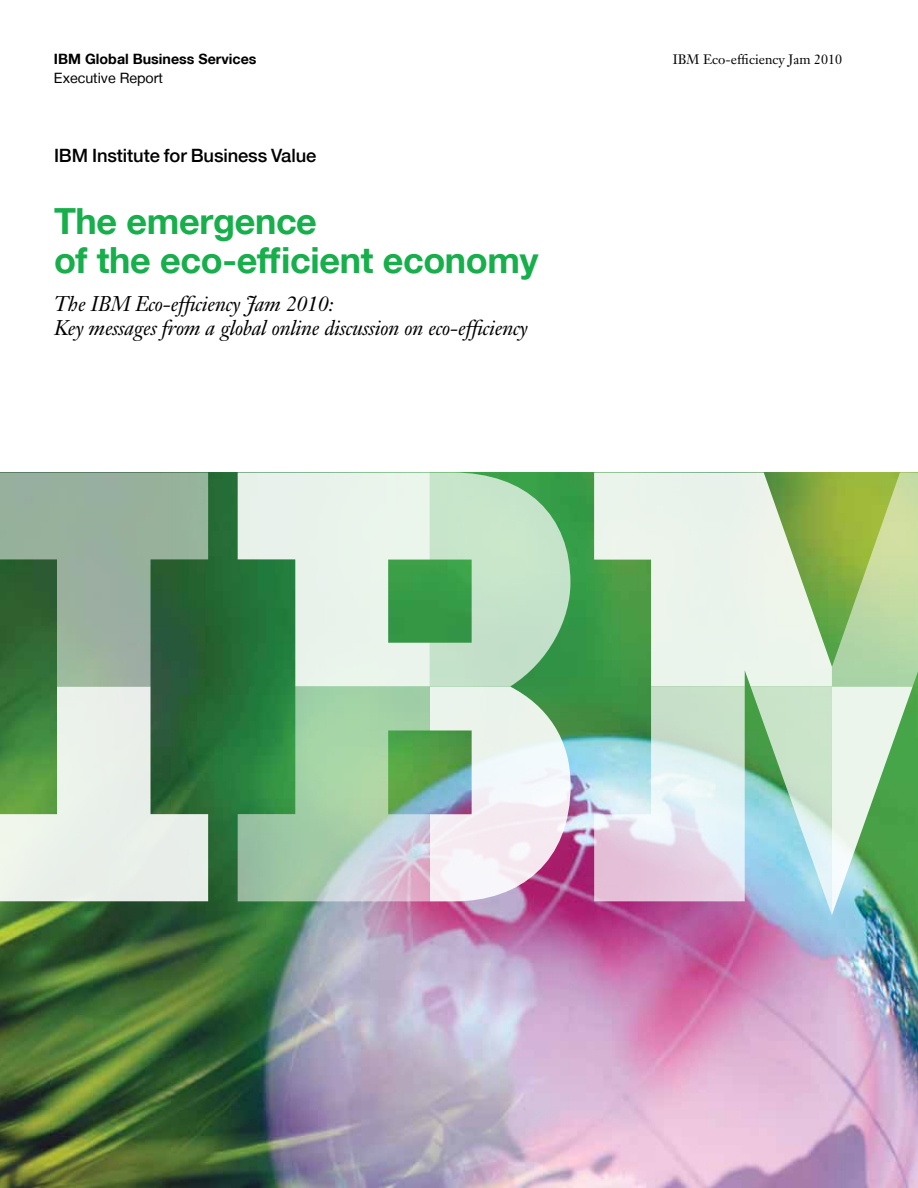
<style>
.page{position:relative;width:918px;height:1188px;background:#fff}
.page>*{position:absolute;margin:0;border:0;box-sizing:border-box;transform-origin:0 0}
.t1{font:700 36px/39px "Helvetica Neue LT Com";letter-spacing:-.01em;color:#16af4b}
.t2{font:italic 21px/24px "Janson Text LT Std";letter-spacing:-.01em;color:#000}
.t3{font:500 18.3px "Helvetica Neue LT";letter-spacing:-.005em;color:#000}
.t4{font:700 14.25px "Helvetica Neue LT";color:#000}
.t5{font:14.25px "Helvetica Neue LT";color:#000}
.t6{font:13.5px "Janson Text LT Std";color:#000}
</style>
<div class="page">
<img style="left:0;top:472px;width:918px;height:716px">
<svg style="left:594px;top:687px;width:238px;height:228px;background:#bcd0ce"></svg>
<svg style="left:0;top:473px;width:208px;height:213px;background:#75957a"></svg>
<svg style="left:0;top:686px;width:208px;height:215px;background:#b0c8af"></svg>
<svg style="left:832px;top:473px;width:86px;height:442px;background:#a4cb91"></svg>
<svg style="left:594px;top:473px;width:238px;height:214px;background:#c3dcbc"></svg>
<svg style="left:238px;top:472px;width:333px;height:429px;background:#abccb1"></svg>
<p class="t4" style="left:54px;top:50px;width:204px">IBM Global Business Services</p>
<p class="t5" style="left:54px;top:70px;width:110px">Executive Report</p>
<p class="t3" style="left:54px;top:144px;width:264px">IBM Institute for Business Value</p>
<h1 class="t1" style="left:54px;top:201px;width:486px">The emergence<br>of the eco-efficient economy</h1>
<p class="t2" style="left:54px;top:292px;width:476px">The IBM Eco-efficiency Jam 2010:<br>Key messages from a global online discussion on eco-efficiency</p>
<p class="t6" style="left:673px;top:51px;width:171px">IBM Eco-efficiency Jam 2010</p>
</div>
